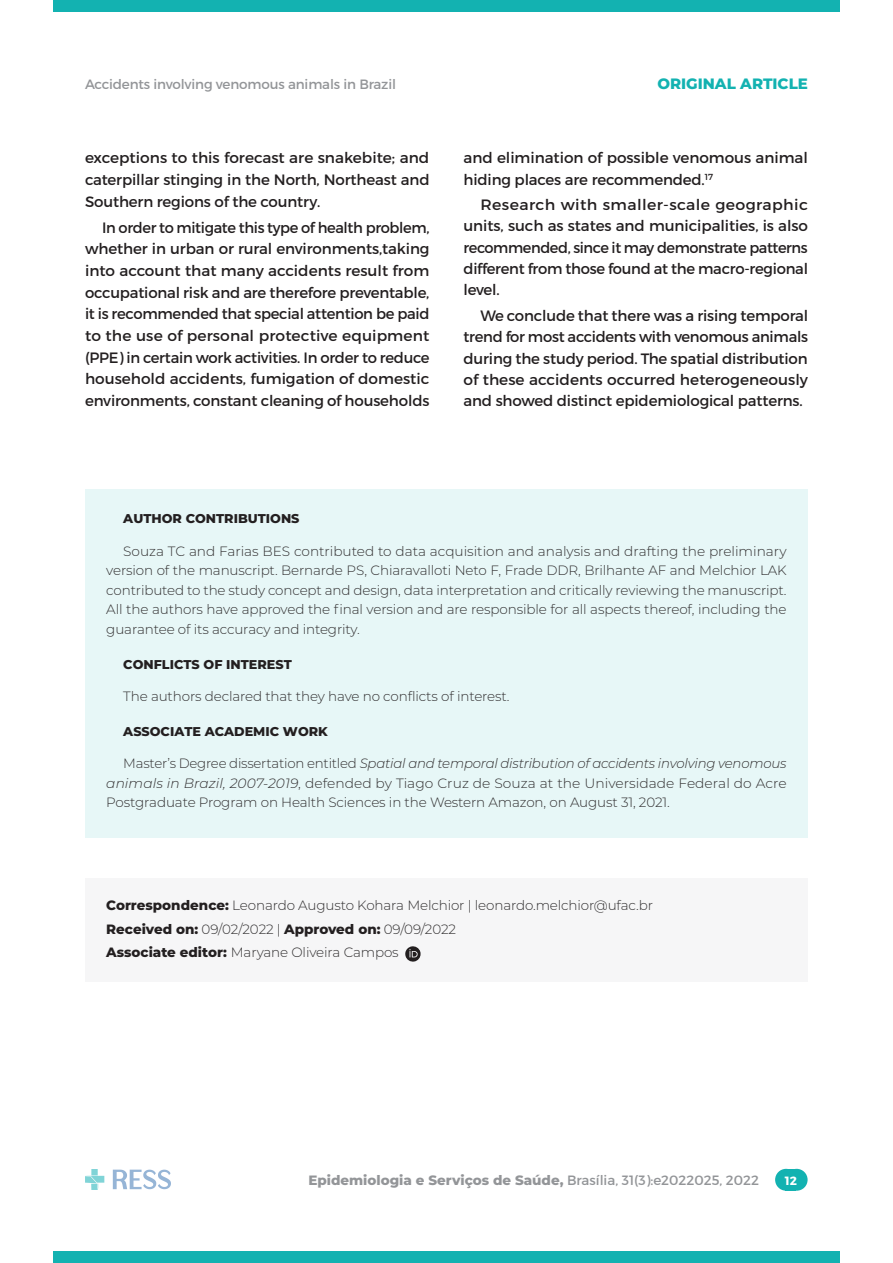
<style>
.page{position:relative;width:893px;height:1263px;background:#fff}
.page>*{position:absolute;margin:0;border:0;box-sizing:border-box;transform-origin:0 0}
.texto_nor{font:15px/21.8px "Montserrat";letter-spacing:-.01em;color:#231f20;text-align:justify}
.texto_nor-2{font:15px/21.3px "Montserrat";letter-spacing:-.01em;color:#231f20;text-align:justify;scale:1.05 1}
.t1{font:800 15px "Montserrat";color:#13b2b1}
.nor_quadrofinal{font:300 13.5px/19.5px "Montserrat";letter-spacing:-.01em;color:#312f30;text-align:justify}
.nor_resumo{font:300 13.5px "Montserrat";letter-spacing:-.01em;color:#312f30}
.t2{font:800 13.5px "Montserrat";color:#939598}
.nor_resumo-2{font:800 13.5px "Montserrat";color:#231f20}
.t3{font:13.5px "Montserrat";letter-spacing:-.01em;color:#939598}
.subtitulo_quadrofina{font:800 12.75px "Montserrat";color:#231f20}
.t4{font:700 12px "Montserrat";color:#fff}
.s1{font-style:italic}
.s2{font-weight:800;color:#231f20}
.s3{font-weight:300;color:#312f30}
.s4{font-weight:400}
</style>
<div class="page">
<div style="left:53px;top:1251px;width:787px;height:12px;background:#13b2b1"></div>
<div style="left:53px;top:0;width:787px;height:11px;background:#13b2b1"></div>
<img style="left:85px;top:1170px;width:85px;height:20px">
<div style="left:775px;top:1169px;width:22px;height:22px;background:#13b2b1;border-radius:50%"></div>
<div style="left:786px;top:1169px;width:22px;height:22px;background:#13b2b1;border-radius:50%"></div>
<div style="left:786px;top:1169px;width:10px;height:22px;background:#13b2b1"></div>
<div style="left:85px;top:489px;width:723px;height:349px;background:#e7f7f7"></div>
<div style="left:85px;top:878px;width:723px;height:103px;background:#f6f6f7"></div>
<svg style="left:405px;top:946px;width:16px;height:16px"></svg>
<p class="t3" style="left:85px;top:76px;width:313px">Accidents involving venomous animals in Brazil</p>
<p class="t1" style="left:657px;top:73px;width:152px">ORIGINAL ARTICLE</p>
<p class="texto_nor" style="left:85px;top:147px;width:346px">exceptions to this forecast are snakebite; and caterpillar stinging in the North, Northeast and Southern regions of the country.</p>
<p class="texto_nor" style="left:85px;top:216px;width:346px;text-indent:17px">In order to mitigate this type of health problem, whether in urban or rural environments,taking into account that many accidents result from occupational risk and are therefore preventable, it is recommended that special attention be paid to the use of personal protective equipment (PPE) in certain work activities. In order to reduce household accidents, fumigation of domestic environments, constant cleaning of households</p>
<p class="texto_nor" style="left:463px;top:147px;width:346px;line-height:21.3px">and elimination of possible venomous animal hiding places are recommended.<sup>17</sup></p>
<p class="texto_nor-2" style="left:463px;top:194px;width:330px;text-indent:17px">Research with smaller-scale geographic units, such as states and municipalities, is also recommended, since it may demonstrate patterns different from those found at the macro-regional level.</p>
<p class="texto_nor" style="left:463px;top:305px;width:346px;line-height:21.3px;text-indent:17px">We conclude that there was a rising temporal trend for most accidents with venomous animals during the study period. The spatial distribution of these accidents occurred heterogeneously and showed distinct epidemiological patterns.</p>
<p class="subtitulo_quadrofina" style="left:123px;top:509px;width:178px">AUTHOR CONTRIBUTIONS</p>
<p class="nor_quadrofinal" style="left:106px;top:541px;width:682px;text-indent:17px">Souza TC and Farias BES contributed to data acquisition and analysis and drafting the preliminary version of the manuscript. Bernarde PS, Chiaravalloti Neto F, Frade DDR, Brilhante AF and Melchior LAK contributed to the study concept and design, data interpretation and critically reviewing the manuscript.<br>All the authors have approved the final version and are responsible for all aspects thereof, including the guarantee of its accuracy and integrity.</p>
<p class="subtitulo_quadrofina" style="left:123px;top:655px;width:170px">CONFLICTS OF INTEREST</p>
<p class="nor_quadrofinal" style="left:123px;top:686px;width:388px">The authors declared that they have no conflicts of interest.</p>
<p class="subtitulo_quadrofina" style="left:123px;top:722px;width:206px">ASSOCIATE ACADEMIC WORK</p>
<p class="nor_quadrofinal" style="left:106px;top:753px;width:682px;text-indent:17px">Master’s Degree dissertation entitled <span class="s1">Spatial and temporal distribution of accidents involving venomous animals in Brazil, 2007-2019</span>, defended by Tiago Cruz de Souza at the Universidade Federal do Acre Postgraduate Program on Health Sciences in the Western Amazon, on August 31, 2021.</p>
<p class="nor_resumo" style="left:106px;top:896px;width:548px"><span class="s2">Correspondence:</span> Leonardo Augusto Kohara Melchior | leonardo.melchior@ufac.br</p>
<p class="nor_resumo-2" style="left:106px;top:919px;width:351px">Received on: <span class="s3">09/02/2022 |</span> Approved on: <span class="s3">09/09/2022</span></p>
<p class="nor_resumo" style="left:106px;top:943px;width:294px"><span class="s2">Associate editor:</span> Maryane Oliveira Campos</p>
<p class="t2" style="left:308px;top:1170px;width:452px">Epidemiologia e Serviços de Saúde, <span class="s4">Brasília, 31(3):e2022025, 2022</span></p>
<p class="t4" style="left:785px;top:1173px;width:14px">12</p>
</div>
